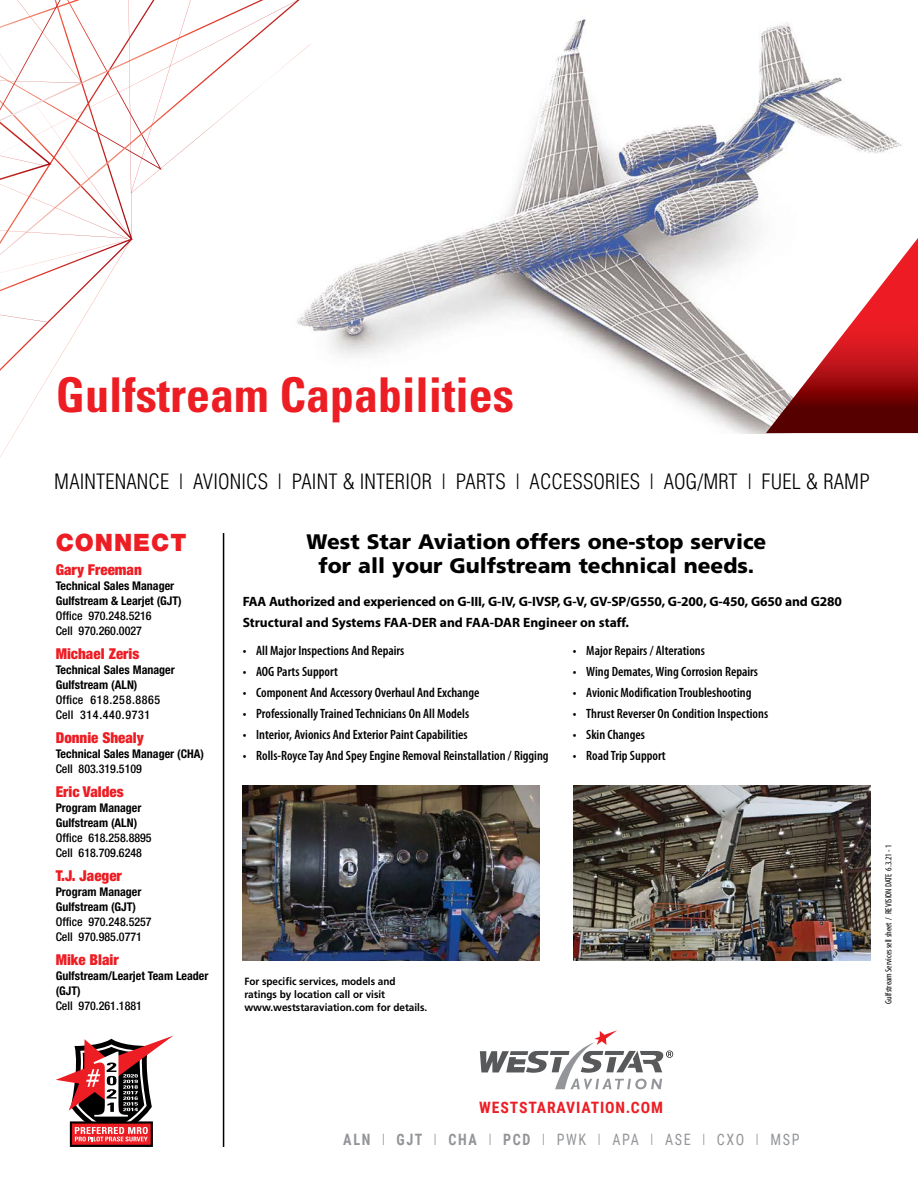
<style>
.page{position:relative;width:918px;height:1188px;background:#fff}
.page>*{position:absolute;margin:0;border:0;box-sizing:border-box;transform-origin:0 0}
.t1{font:700 condensed 48px "Univers";color:#ed1d24}
.t2{font:900 24px "Helvetica Neue";letter-spacing:.04em;color:#ed1d24}
.t3{font:900 21px/24px "Frutiger";color:#000;text-align:center}
.t4{font:300 condensed 20.7px "Helvetica";letter-spacing:.005em;color:#000}
.t5{font:15.75px "Roboto Condensed";letter-spacing:.115em;color:#939598;scale:.9 1}
.t6{font:700 15.75px "Roboto Condensed";letter-spacing:.055em;color:#ed1d24}
.t7{font:900 condensed 15px "Helvetica Neue";color:#ed1d24}
.t8{font:600 condensed 13.5px "Myriad Pro";color:#000}
.t9{font:700 13.5px/21px "Myriad Pro";letter-spacing:-.01em;color:#000}
.t10{font:700 condensed 12px/15px "Helvetica Neue";color:#000}
.t11{font:500 condensed 12px/15px "Helvetica Neue";color:#000}
.t12{font:500 condensed 12px/15px "Helvetica Neue";letter-spacing:.05em;color:#000}
.t13{font:700 10.5px/12.6px "Frutiger";color:#000;scale:.95 1}
.t14{font:condensed 9px "Myriad Pro";color:#000}
.s1{font-weight:700}
.s2{font-weight:300}
</style>
<div class="page">
<hr style="left:223px;top:533px;width:1px;height:614px;background:#000">
<img style="left:243px;top:785px;width:297px;height:176px">
<img style="left:573px;top:785px;width:297px;height:176px">
<svg style="left:480px;top:1030px;width:193px;height:59px"></svg>
<svg style="left:56px;top:1036px;width:117px;height:111px"></svg>
<img style="left:557px;top:19px;width:345px;height:414px">
<svg style="left:298px;top:44px;width:259px;height:312px"></svg>
<svg style="left:298px;top:0;width:12px;height:291px"></svg>
<svg style="left:0;top:0;width:298px;height:458px"></svg>
<div style="left:51px;top:370px;width:470px;height:61px;background:#fff"></div>
<svg style="left:766px;top:238px;width:152px;height:195px"></svg>
<h1 class="t1" style="left:56px;top:366px;width:460px">Gulfstream Capabilities</h1>
<h3 class="t4" style="left:54px;top:469px;width:817px">MAINTENANCE | AVIONICS | PAINT &amp; INTERIOR | PARTS | ACCESSORIES | AOG/MRT | FUEL &amp; RAMP</h3>
<h2 class="t2" style="left:56px;top:529px;width:132px">CONNECT</h2>
<p class="t7" style="left:56px;top:561px;width:88px">Gary Freeman</p>
<p class="t10" style="left:56px;top:579px;width:128px">Technical Sales Manager<br>Gulfstream &amp; Learjet (GJT)</p>
<p class="t11" style="left:56px;top:609px;width:98px">Office 970.248.5216<br>Cell 970.260.0027</p>
<p class="t7" style="left:56px;top:645px;width:85px">Michael Zeris</p>
<p class="t10" style="left:56px;top:663px;width:121px">Technical Sales Manager<br>Gulfstream (ALN)</p>
<p class="t12" style="left:56px;top:693px;width:106px">Office 618.258.8865<br>Cell 314.440.9731</p>
<p class="t7" style="left:56px;top:729px;width:90px">Donnie Shealy</p>
<p class="t10" style="left:56px;top:747px;width:150px">Technical Sales Manager (CHA)</p>
<p class="t11" style="left:56px;top:762px;width:88px">Cell 803.319.5109</p>
<p class="t7" style="left:56px;top:783px;width:70px">Eric Valdes</p>
<p class="t10" style="left:56px;top:801px;width:87px">Program Manager<br>Gulfstream (ALN)</p>
<p class="t11" style="left:56px;top:831px;width:98px">Office 618.258.8895<br>Cell 618.709.6248</p>
<p class="t7" style="left:56px;top:867px;width:68px">T.J. Jaeger</p>
<p class="t10" style="left:56px;top:885px;width:87px">Program Manager<br>Gulfstream (GJT)</p>
<p class="t11" style="left:56px;top:915px;width:98px">Office 970.248.5257<br>Cell 970.985.0771</p>
<p class="t7" style="left:56px;top:951px;width:64px">Mike Blair</p>
<p class="t10" style="left:56px;top:969px;width:154px">Gulfstream/Learjet Team Leader (GJT)</p>
<p class="t11" style="left:56px;top:999px;width:88px">Cell 970.261.1881</p>
<h3 class="t3" style="left:306px;top:530px;width:461px">West Star Aviation offers one-stop service for all your Gulfstream technical needs.</h3>
<p class="t9" style="left:243px;top:591px;width:601px">FAA Authorized and experienced on G-III, G-IV, G-IVSP, G-V, GV-SP/G550, G-200, G-450, G650 and G280<br>Structural and Systems FAA-DER and FAA-DAR Engineer on staff.</p>
<p class="t8" style="left:243px;top:643px;width:163px">• All Major Inspections And Repairs</p>
<p class="t8" style="left:243px;top:664px;width:97px">• AOG Parts Support</p>
<p class="t8" style="left:243px;top:685px;width:238px">• Component And Accessory Overhaul And Exchange</p>
<p class="t8" style="left:243px;top:706px;width:228px">• Professionally Trained Technicians On All Models</p>
<p class="t8" style="left:243px;top:727px;width:227px">• Interior, Avionics And Exterior Paint Capabilities</p>
<p class="t8" style="left:243px;top:748px;width:307px">• Rolls-Royce Tay And Spey Engine Removal Reinstallation / Rigging</p>
<p class="t8" style="left:573px;top:643px;width:134px">• Major Repairs / Alterations</p>
<p class="t8" style="left:573px;top:664px;width:187px">• Wing Demates, Wing Corrosion Repairs</p>
<p class="t8" style="left:573px;top:685px;width:180px">• Avionic Modification Troubleshooting</p>
<p class="t8" style="left:573px;top:706px;width:197px">• Thrust Reverser On Condition Inspections</p>
<p class="t8" style="left:573px;top:727px;width:74px">• Skin Changes</p>
<p class="t8" style="left:573px;top:748px;width:95px">• Road Trip Support</p>
<p class="t13" style="left:244px;top:975px;width:194px">For specific services, models and ratings by location call or visit www.weststaraviation.com for details.</p>
<p class="t14" style="left:883px;top:1004px;width:161px;rotate:-90deg">Gulfstream Services sell sheet / REVISION DATE 6.3.21 - 1</p>
<p class="t6" style="left:479px;top:1096px;width:185px">WESTSTARAVIATION.COM</p>
<p class="t5" style="left:343px;top:1128px;width:508px"><span class="s1">ALN</span> <span class="s2">I</span> <span class="s1">GJT</span> <span class="s2">I</span> <span class="s1">CHA</span> <span class="s2">I</span> <span class="s1">PCD</span> <span class="s2">I</span> PWK <span class="s2">I</span> APA <span class="s2">I</span> ASE <span class="s2">I</span> CXO <span class="s2">I</span> MSP</p>
</div>
